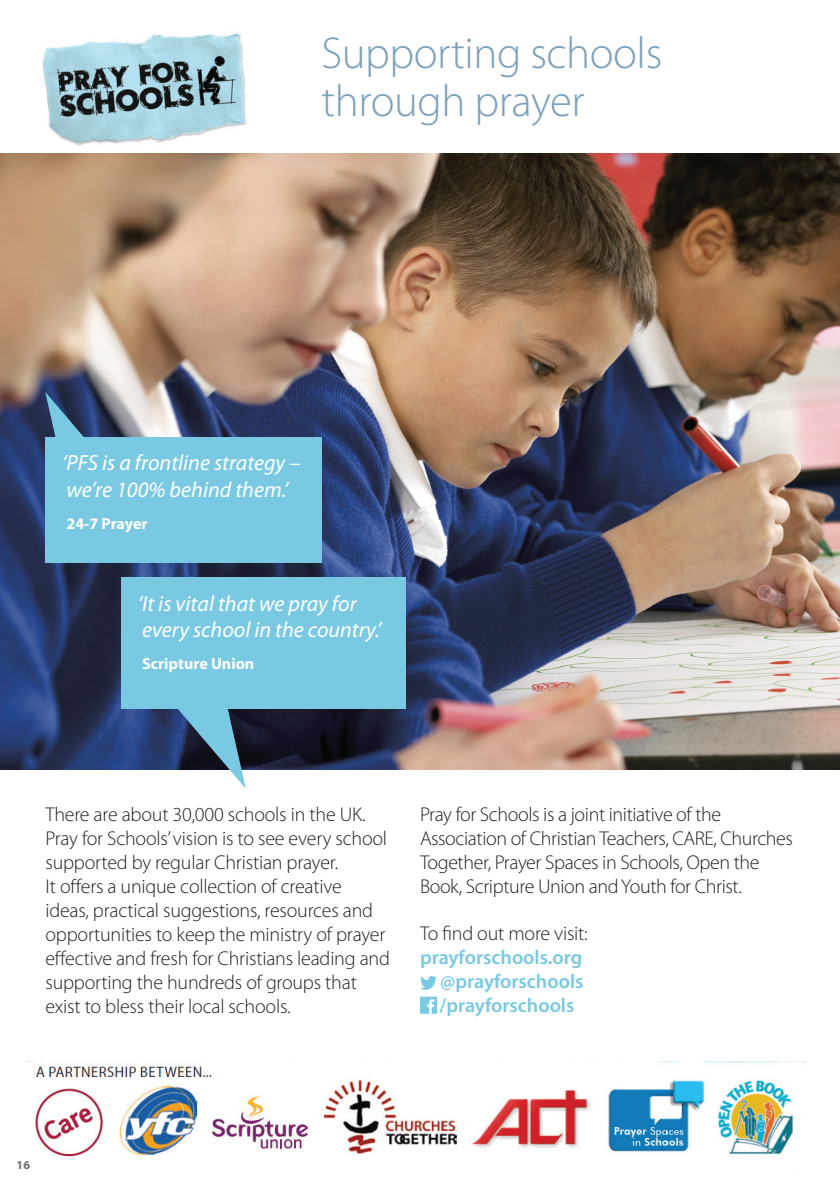
<style>
.page{position:relative;width:840px;height:1191px;background:#fff}
.page>*{position:absolute;margin:0;border:0;box-sizing:border-box;transform-origin:0 0}
.t1{font:300 44.8px/47.8px "Myriad Pro";letter-spacing:-.01em;color:#7ba1bb}
.t2{font:italic 22px/26.4px "Myriad Pro";color:#fff}
.t3{font:300 20px/24px "Myriad Pro";letter-spacing:-.01em;color:#231f20}
.t4{font:600 20px/24px "Myriad Pro";color:#79c9e3;text-align:justify}
.t5{font:700 16px "Myriad Pro";color:#fff}
.t6{font:700 12px "Myriad Pro";color:#6c6d70}
</style>
<div class="page">
<svg style="left:420px;top:976px;width:17px;height:13px"></svg>
<div style="left:420px;top:996px;width:17px;height:17px;background:#79c9e3"></div>
<svg style="left:426px;top:999px;width:8px;height:14px"></svg>
<img style="left:0;top:153px;width:839px;height:616px">
<svg style="left:45px;top:392px;width:78px;height:44px;background:#445b7a"></svg>
<div style="left:45px;top:436px;width:276px;height:126px;background:#79c9e3"></div>
<img style="left:42px;top:32px;width:205px;height:114px">
<svg style="left:168px;top:709px;width:78px;height:79px"></svg>
<div style="left:121px;top:577px;width:284px;height:132px;background:#79c9e3"></div>
<img style="left:28px;top:1061px;width:777px;height:96px">
<h1 class="t1" style="left:321px;top:29px;width:342px">Supporting schools through prayer</h1>
<p class="t2" style="left:62px;top:449px;width:239px">‘PFS is a frontline strategy – we’re 100% behind them.’</p>
<p class="t5" style="left:66px;top:513px;width:82px">24-7 Prayer</p>
<p class="t2" style="left:138px;top:590px;width:245px">‘It is vital that we pray for every school in the country.’</p>
<p class="t5" style="left:142px;top:653px;width:114px">Scripture Union</p>
<p class="t3" style="left:45px;top:802px;width:346px">There are about 30,000 schools in the UK.<br>Pray for Schools’ vision is to see every school supported by regular Christian prayer.<br>It offers a unique collection of creative ideas, practical suggestions, resources and opportunities to keep the ministry of prayer effective and fresh for Christians leading and supporting the hundreds of groups that exist to bless their local schools.</p>
<p class="t3" style="left:420px;top:802px;width:374px">Pray for Schools is a joint initiative of the Association of Christian Teachers, CARE, Churches Together, Prayer Spaces in Schools, Open the Book, Scripture Union and Youth for Christ.</p>
<p class="t3" style="left:420px;top:921px;width:169px">To find out more visit:</p>
<p class="t4" style="left:439px;top:944px;width:145px;text-indent:-20px">prayforschools.org @prayforschools /prayforschools</p>
<p class="t6" style="left:17px;top:1157px;width:15px">16</p>
</div>
